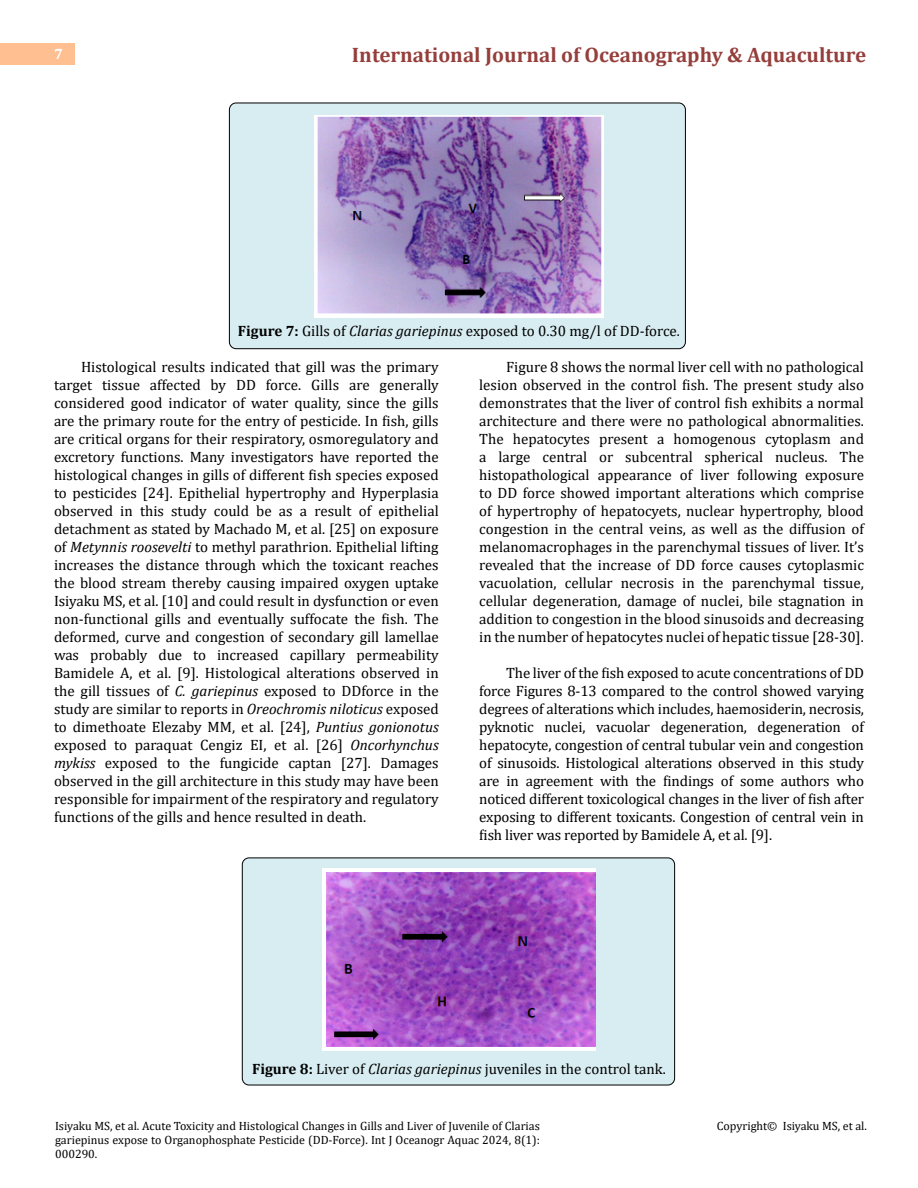
<style>
.page{position:relative;width:918px;height:1188px;background:#fff}
.page>*{position:absolute;margin:0;border:0;box-sizing:border-box;transform-origin:0 0}
.t1{font:700 21px "Cambria";color:#953f3c}
.t2{font:15px/18px "Cambria";color:#000;text-align:justify}
.t3{font:700 15px "Cambria";color:#fff}
.t4{font:12px/14.4px "Cambria";color:#000;text-align:justify}
.s1{font-weight:700}
.s2{font-style:italic}
</style>
<div class="page">
<div style="left:0;top:43px;width:75px;height:21px;background:#ffbf91"></div>
<div style="left:242px;top:858px;width:433px;height:227px;background:#d8edf2;border-radius:7px"></div>
<div style="left:242px;top:858px;width:433px;height:227px;border:1px solid #000;border-radius:7px"></div>
<div style="left:229px;top:103px;width:456px;height:246px;background:#d8edf2;border-radius:7px"></div>
<div style="left:229px;top:103px;width:457px;height:246px;border:1px solid #000;border-radius:7px"></div>
<img style="left:314px;top:115px;width:290px;height:202px">
<img style="left:322px;top:869px;width:274px;height:181px">
<p class="t3" style="left:54px;top:44px;width:10px">7</p>
<h1 class="t1" style="left:352px;top:40px;width:516px">International Journal of Oceanography &amp; Aquaculture</h1>
<p class="t2" style="left:238px;top:321px;width:444px"><span class="s1">Figure 7:</span> Gills of <span class="s2">Clarias gariepinus</span> exposed to 0.30 mg/l of DD-force.</p>
<p class="t2" style="left:54px;top:357px;width:386px;text-indent:27px">Histological results indicated that gill was the primary target tissue affected by DD force. Gills are generally considered good indicator of water quality, since the gills are the primary route for the entry of pesticide. In fish, gills are critical organs for their respiratory, osmoregulatory and excretory functions. Many investigators have reported the histological changes in gills of different fish species exposed to pesticides [24]. Epithelial hypertrophy and Hyperplasia observed in this study could be as a result of epithelial detachment as stated by Machado M, et al. [25] on exposure of <span class="s2">Metynnis roosevelti</span> to methyl parathrion. Epithelial lifting increases the distance through which the toxicant reaches the blood stream thereby causing impaired oxygen uptake Isiyaku MS, et al. [10] and could result in dysfunction or even non-functional gills and eventually suffocate the fish. The deformed, curve and congestion of secondary gill lamellae was probably due to increased capillary permeability Bamidele A, et al. [9]. Histological alterations observed in the gill tissues of <span class="s2">C. gariepinus</span> exposed to DDforce in the study are similar to reports in <span class="s2">Oreochromis niloticus</span> exposed to dimethoate Elezaby MM, et al. [24], <span class="s2">Puntius gonionotus </span>exposed to paraquat Cengiz EI, et al. [26] <span class="s2">Oncorhynchus mykiss</span> exposed to the fungicide captan [27]. Damages observed in the gill architecture in this study may have been responsible for impairment of the respiratory and regulatory functions of the gills and hence resulted in death.</p>
<p class="t2" style="left:479px;top:357px;width:386px;text-indent:27px">Figure 8 shows the normal liver cell with no pathological lesion observed in the control fish. The present study also demonstrates that the liver of control fish exhibits a normal architecture and there were no pathological abnormalities.<br>The hepatocytes present a homogenous cytoplasm and a large central or subcentral spherical nucleus. The histopathological appearance of liver following exposure to DD force showed important alterations which comprise of hypertrophy of hepatocyets, nuclear hypertrophy, blood congestion in the central veins, as well as the diffusion of melanomacrophages in the parenchymal tissues of liver. It’s revealed that the increase of DD force causes cytoplasmic vacuolation, cellular necrosis in the parenchymal tissue, cellular degeneration, damage of nuclei, bile stagnation in addition to congestion in the blood sinusoids and decreasing in the number of hepatocytes nuclei of hepatic tissue [28-30].</p>
<p class="t2" style="left:479px;top:663px;width:386px;text-indent:27px">The liver of the fish exposed to acute concentrations of DD force Figures 8-13 compared to the control showed varying degrees of alterations which includes, haemosiderin, necrosis, pyknotic nuclei, vacuolar degeneration, degeneration of hepatocyte, congestion of central tubular vein and congestion of sinusoids. Histological alterations observed in this study are in agreement with the findings of some authors who noticed different toxicological changes in the liver of fish after exposing to different toxicants. Congestion of central vein in fish liver was reported by Bamidele A, et al. [9].</p>
<p class="t2" style="left:252px;top:1059px;width:415px"><span class="s1">Figure 8:</span> Liver of <span class="s2">Clarias gariepinus</span> juveniles in the control tank.</p>
<p class="t4" style="left:55px;top:1118px;width:486px">Isiyaku MS, et al. Acute Toxicity and Histological Changes in Gills and Liver of Juvenile of Clarias gariepinus expose to Organophosphate Pesticide (DD-Force). Int J Oceanogr Aquac 2024, 8(1):<br>000290.</p>
<p class="t4" style="left:717px;top:1118px;width:152px">Copyright© Isiyaku MS, et al.</p>
</div>
